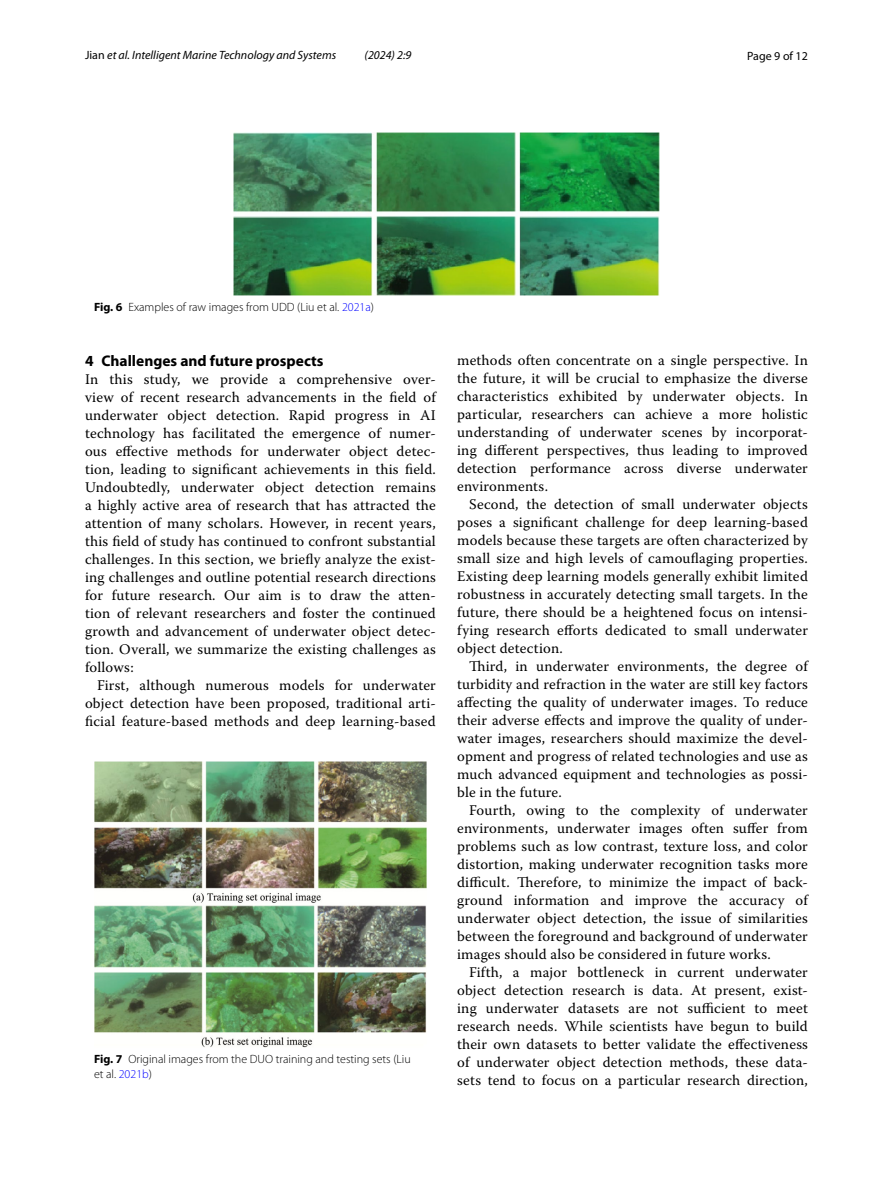
<style>
.page{position:relative;width:893px;height:1187px;background:#fff}
.page>*{position:absolute;margin:0;border:0;box-sizing:border-box;transform-origin:0 0}
.t1{font:700 15.45px "Myriad Pro";color:#000}
.t2{font:14.7px/18px "Warnock Pro";letter-spacing:.015em;color:#000;text-align:justify}
.t3{font:300 12px/15px "Myriad Pro";color:#000}
.t4{font:italic 12px "Myriad Pro";color:#000}
.t5{font:12px "Myriad Pro";color:#000}
.s1{font-style:normal}
.s2{font-weight:700}
.s3{color:#00f}
</style>
<div class="page">
<img style="left:234px;top:133px;width:425px;height:163px">
<img style="left:95px;top:761px;width:331px;height:286px">
<p class="t4" style="left:85px;top:48px;width:253px"><span class="s1">Jian</span> et al. Intelligent Marine Technology and Systems</p>
<p class="t4" style="left:365px;top:48px;width:48px">(2024) 2:9</p>
<p class="t5" style="left:747px;top:48px;width:62px">Page 9 of 12</p>
<p class="t3" style="left:94px;top:299px;width:282px"><span class="s2">Fig. 6</span> Examples of raw images from UDD (Liu et al. <span class="s3">2021a</span>)</p>
<p class="t1" style="left:85px;top:350px;width:240px">4 Challenges and future prospects</p>
<p class="t2" style="left:85px;top:369px;width:352px">In this study, we provide a comprehensive over&shy;view of recent research advancements in the field of underwater object detection. Rapid progress in AI technology has facilitated the emergence of numer&shy;ous effective methods for underwater object detec&shy;tion, leading to significant achievements in this field.<br>Undoubtedly, underwater object detection remains a highly active area of research that has attracted the attention of many scholars. However, in recent years, this field of study has continued to confront substantial challenges. In this section, we briefly analyze the exist&shy;ing challenges and outline potential research directions for future research. Our aim is to draw the atten&shy;tion of relevant researchers and foster the continued growth and advancement of underwater object detec&shy;tion. Overall, we summarize the existing challenges as follows:</p>
<p class="t2" style="left:85px;top:675px;width:352px;text-indent:12px">First, although numerous models for underwater object detection have been proposed, traditional arti&shy;ficial feature-based methods and deep learning-based</p>
<p class="t3" style="left:94px;top:1051px;width:318px"><span class="s2">Fig. 7</span> Original images from the DUO training and testing sets (Liu et al. <span class="s3">2021b</span>)</p>
<p class="t2" style="left:457px;top:351px;width:352px">methods often concentrate on a single perspective. In the future, it will be crucial to emphasize the diverse characteristics exhibited by underwater objects. In particular, researchers can achieve a more holistic understanding of underwater scenes by incorporat&shy;ing different perspectives, thus leading to improved detection performance across diverse underwater environments.</p>
<p class="t2" style="left:457px;top:495px;width:352px;text-indent:12px">Second, the detection of small underwater objects poses a significant challenge for deep learning-based models because these targets are often characterized by small size and high levels of camouflaging properties.<br>Existing deep learning models generally exhibit limited robustness in accurately detecting small targets. In the future, there should be a heightened focus on intensi&shy;fying research efforts dedicated to small underwater object detection.</p>
<p class="t2" style="left:457px;top:657px;width:352px;text-indent:12px">Third, in underwater environments, the degree of turbidity and refraction in the water are still key factors affecting the quality of underwater images. To reduce their adverse effects and improve the quality of under&shy;water images, researchers should maximize the devel&shy;opment and progress of related technologies and use as much advanced equipment and technologies as possi&shy;ble in the future.</p>
<p class="t2" style="left:457px;top:801px;width:352px;text-indent:12px">Fourth, owing to the complexity of underwater environments, underwater images often suffer from problems such as low contrast, texture loss, and color distortion, making underwater recognition tasks more difficult. Therefore, to minimize the impact of back&shy;ground information and improve the accuracy of underwater object detection, the issue of similarities between the foreground and background of underwater images should also be considered in future works.</p>
<p class="t2" style="left:457px;top:963px;width:352px;text-indent:12px">Fifth, a major bottleneck in current underwater object detection research is data. At present, exist&shy;ing underwater datasets are not sufficient to meet research needs. While scientists have begun to build their own datasets to better validate the effectiveness of underwater object detection methods, these data&shy;sets tend to focus on a particular research direction,</p>
</div>
